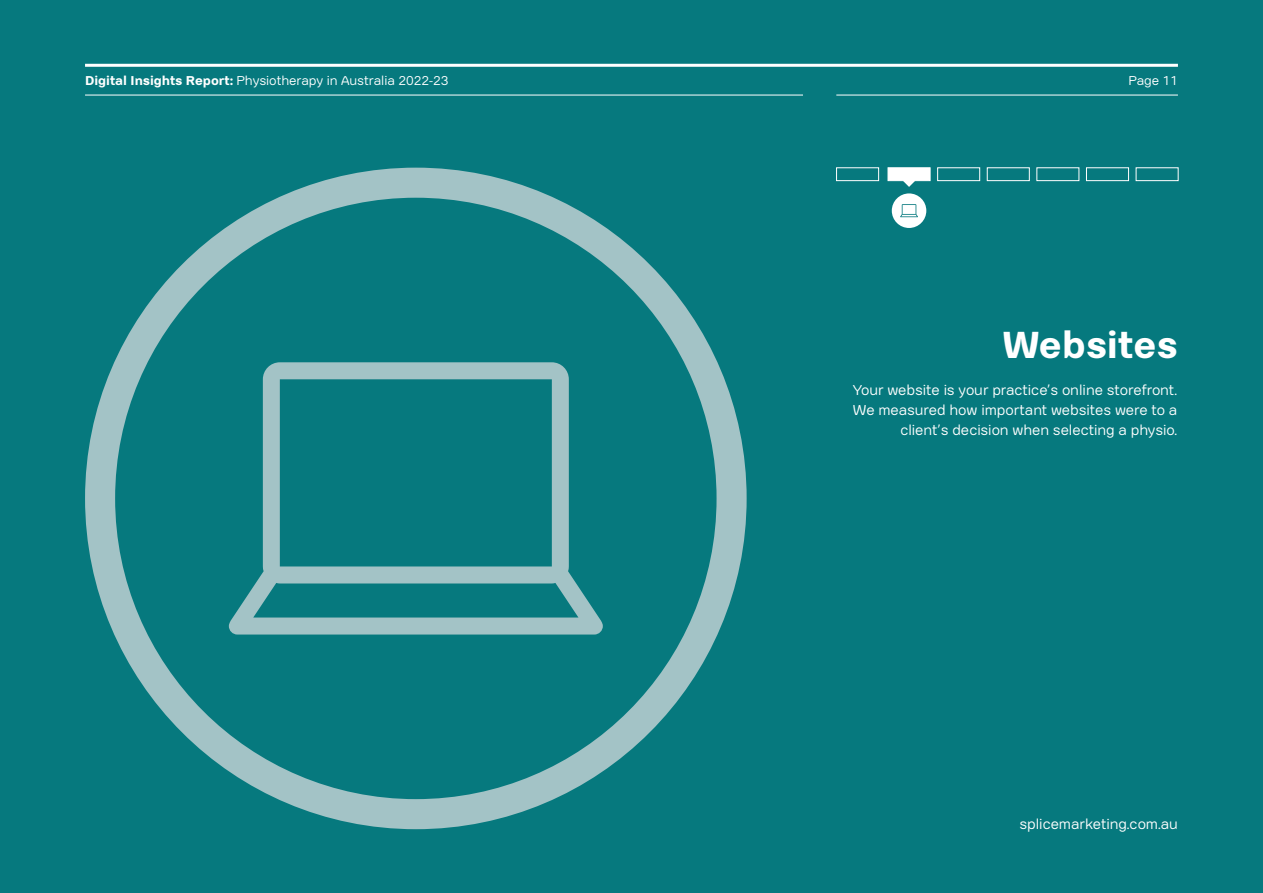
<style>
.page{position:relative;width:1263px;height:893px;background:#06797e}
.page>*{position:absolute;margin:0;border:0;box-sizing:border-box;transform-origin:0 0}
.t1{font:700 37.5px "Kana Sans";color:#fff}
.BC_9_5pt{font:14.25px/20.2px "Kana Sans";letter-spacing:-.005em;color:#fff;text-align:right}
.t2{font:12.75px "Kana Sans";color:#fff}
.s1{font-weight:700}
</style>
<div class="page">
<hr style="left:85px;top:64px;width:1093px;height:3px;background:#fff">
<hr style="left:836px;top:95px;width:342px;height:1px;background:#fff">
<hr style="left:85px;top:95px;width:718px;height:1px;background:#fff">
<svg style="left:85px;top:168px;width:662px;height:661px"></svg>
<svg style="left:903px;top:181px;width:12px;height:6px"></svg>
<div style="left:888px;top:168px;width:42px;height:13px;background:#fff;border:1px solid #fff"></div>
<div style="left:836px;top:168px;width:43px;height:13px;border:1px solid #fff"></div>
<div style="left:937px;top:168px;width:43px;height:13px;border:1px solid #fff"></div>
<div style="left:987px;top:168px;width:42px;height:13px;border:1px solid #fff"></div>
<div style="left:1037px;top:168px;width:42px;height:13px;border:1px solid #fff"></div>
<div style="left:1086px;top:168px;width:43px;height:13px;border:1px solid #fff"></div>
<div style="left:1136px;top:168px;width:42px;height:13px;border:1px solid #fff"></div>
<div style="left:892px;top:193px;width:34px;height:35px;background:#fff;border-radius:50%"></div>
<svg style="left:900px;top:204px;width:18px;height:13px"></svg>
<p class="t2" style="left:85px;top:72px;width:365px"><span class="s1">Digital Insights Report:</span> Physiotherapy in Australia 2022-23</p>
<p class="t2" style="left:1128px;top:72px;width:51px">Page 11</p>
<p class="t1" style="left:1002px;top:318px;width:177px">Websites</p>
<p class="BC_9_5pt" style="left:853px;top:379px;width:326px">Your website is your practice’s online storefront.<br>We measured how important websites were to a client’s decision when selecting a physio.</p>
<p class="BC_9_5pt" style="left:1019px;top:813px;width:160px">splicemarketing.com.au</p>
</div>
